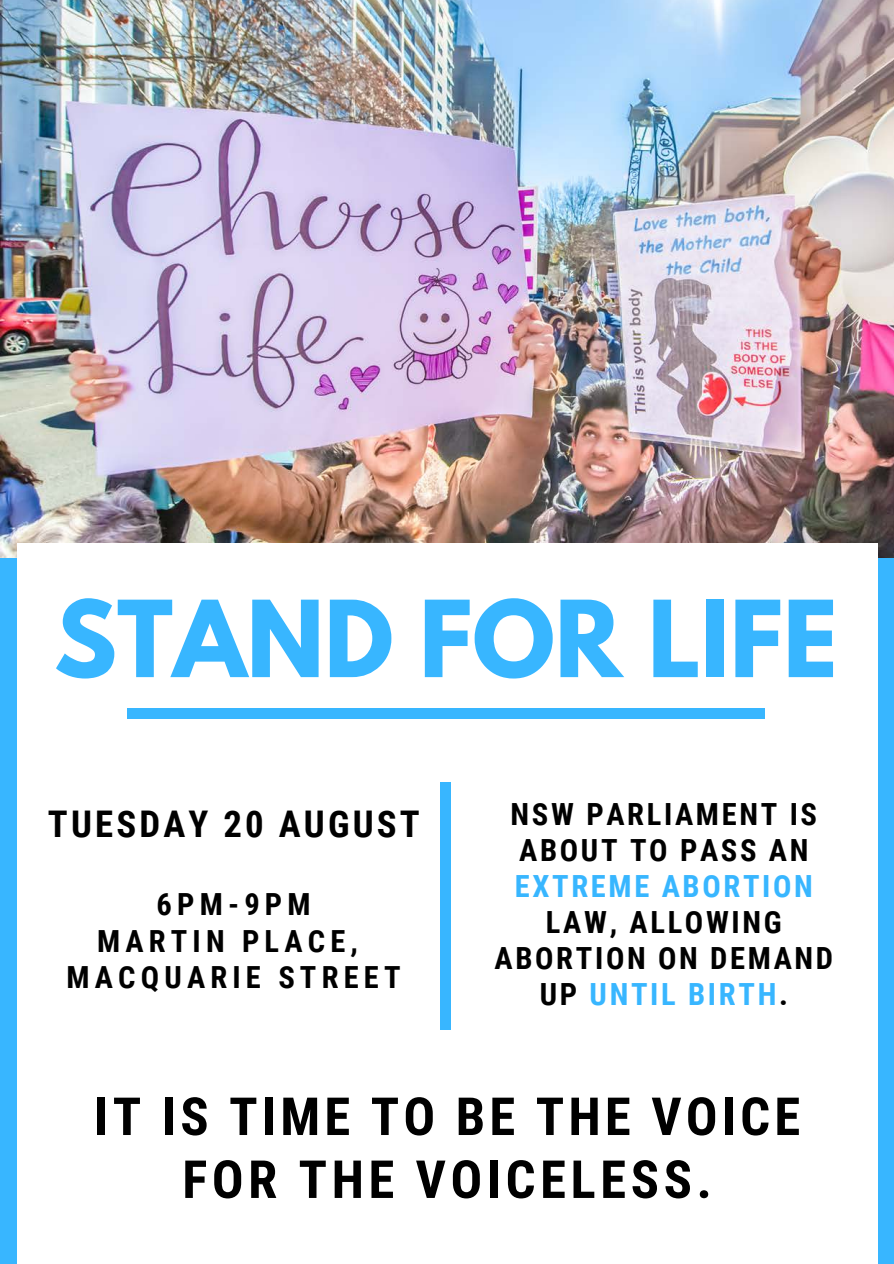
<style>
.page{position:relative;width:894px;height:1264px;background:#fff}
.page>*{position:absolute;margin:0;border:0;box-sizing:border-box;transform-origin:0 0}
.t1{font:700 93.9px "League Spartan";color:#38b6ff}
.t2{font:700 52.5px/62.8px "Roboto Condensed";letter-spacing:.08em;color:#000;text-align:center}
.t3{font:700 36.75px "Roboto Condensed";letter-spacing:.085em;color:#000}
.t4{font:700 30.45px/36px "Roboto Condensed";letter-spacing:.085em;color:#000}
.t5{font:700 30.45px/36.3px "Roboto Condensed";letter-spacing:.17em;color:#000;text-align:center}
.t6{font:700 30.45px "Roboto Condensed";letter-spacing:.085em;color:#38b6ff}
.s1{color:#38b6ff}
</style>
<div class="page">
<div style="left:0;top:0;width:893px;height:1263px;background:#38b6ff"></div>
<img style="left:0;top:0;width:893px;height:557px">
<div style="left:17px;top:543px;width:860px;height:720px;background:#fff"></div>
<div style="left:127px;top:708px;width:637px;height:10px;background:#38b6ff"></div>
<div style="left:440px;top:781px;width:10px;height:248px;background:#38b6ff"></div>
<h1 class="t1" style="left:54px;top:592px;width:785px">STAND FOR LIFE</h1>
<p class="t3" style="left:48px;top:798px;width:373px">TUESDAY 20 AUGUST</p>
<p class="t4" style="left:510px;top:795px;width:308px">NSW PARLIAMENT IS<br>ABOUT TO PASS AN</p>
<p class="t6" style="left:514px;top:865px;width:300px">EXTREME ABORTION</p>
<p class="t4" style="left:494px;top:903px;width:340px;text-align:center">LAW, ALLOWING<br>ABORTION ON DEMAND<br>UP <span class="s1">UNTIL BIRTH</span>.</p>
<p class="t5" style="left:67px;top:885px;width:335px">6PM-9PM<br>MARTIN PLACE,<br>MACQUARIE STREET</p>
<h2 class="t2" style="left:94px;top:1082px;width:707px">IT IS TIME TO BE THE VOICE<br>FOR THE VOICELESS.</h2>
</div>
